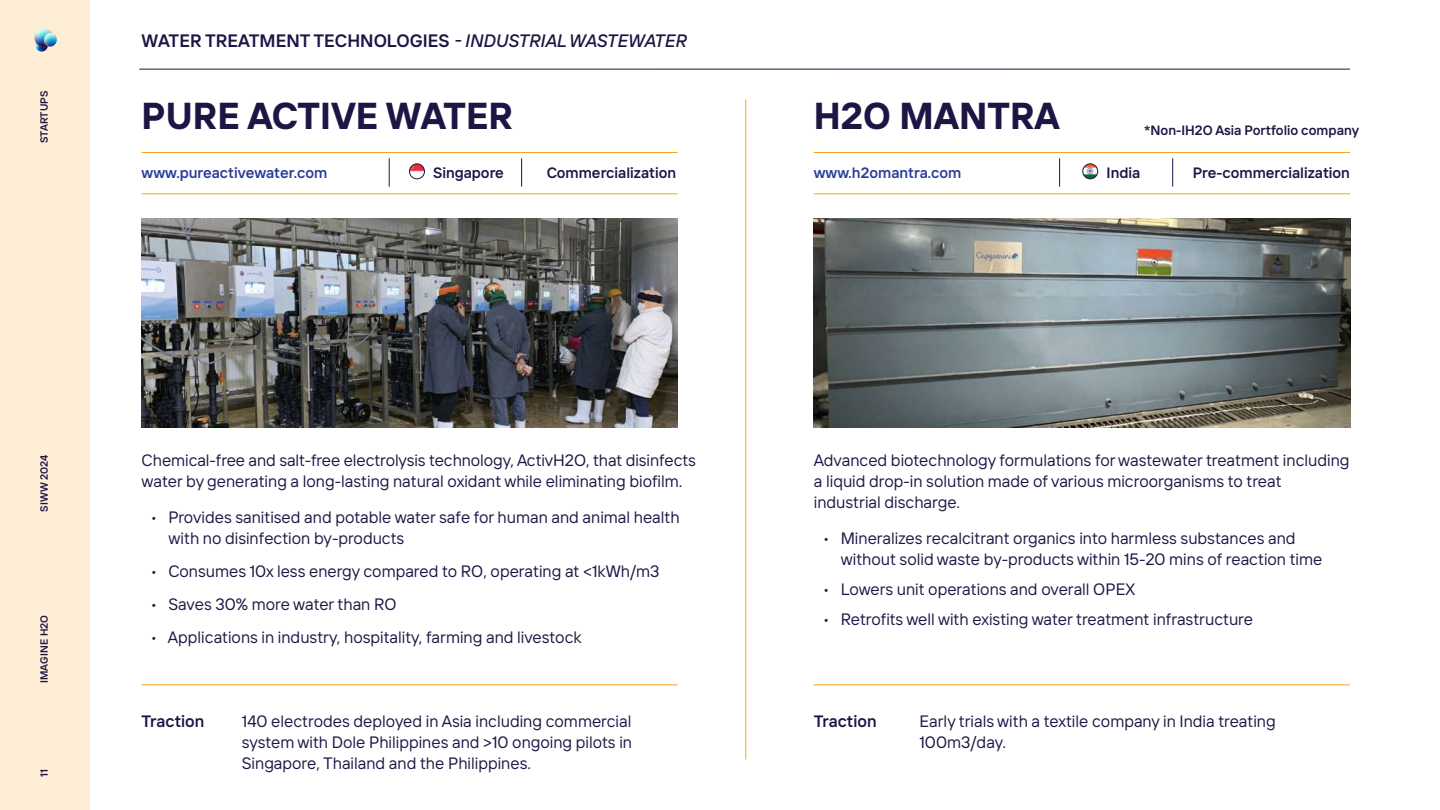
<style>
.page{position:relative;width:1440px;height:810px;background:#fff}
.page>*{position:absolute;margin:0;border:0;box-sizing:border-box;transform-origin:0 0}
.t1{font:700 37.5px "TT Interfaces";color:#1e1545}
.t2{font:600 18px "TT Interfaces";color:#1e1545}
.t3{font:16.5px/21px "TT Interfaces";color:#1e1545}
.t4{font:600 16.5px "TT Interfaces";color:#1e1545}
.t5{font:600 15px "TT Interfaces";color:#1e1545}
.t6{font:600 15px "TT Interfaces";color:#2b3c97}
.t7{font:600 13.5px "TT Interfaces";color:#1e1545}
.t8{font:600 10.5px "TT Interfaces";letter-spacing:.01em;color:#1e1545}
.s1{font-weight:500;font-style:italic}
</style>
<div class="page">
<div style="left:0;top:0;width:90px;height:810px;background:#feeed6"></div>
<svg style="left:34px;top:28px;width:23px;height:24px"></svg>
<hr style="left:142px;top:684px;width:536px;height:1px;background:#faa31a">
<hr style="left:745px;top:99px;width:1px;height:660px;background:#faa31a">
<hr style="left:814px;top:684px;width:536px;height:1px;background:#faa31a">
<hr style="left:814px;top:193px;width:536px;height:1px;background:#faa31a">
<hr style="left:814px;top:152px;width:536px;height:1px;background:#faa31a">
<svg style="left:1172px;top:158px;width:1px;height:29px"></svg>
<svg style="left:1059px;top:158px;width:1px;height:29px"></svg>
<hr style="left:142px;top:193px;width:536px;height:1px;background:#faa31a">
<hr style="left:142px;top:152px;width:536px;height:1px;background:#faa31a">
<svg style="left:521px;top:158px;width:1px;height:29px"></svg>
<svg style="left:389px;top:158px;width:1px;height:29px"></svg>
<hr style="left:139px;top:69px;width:1211px;height:1px;background:#1e1545">
<img style="left:1083px;top:164px;width:15px;height:15px;border-radius:7px">
<div style="left:1082px;top:163px;width:16px;height:16px;border:1px solid #1e1545;border-radius:50%"></div>
<img style="left:409px;top:164px;width:15px;height:15px;border-radius:7px">
<div style="left:409px;top:163px;width:16px;height:16px;border:1px solid #1e1545;border-radius:50%"></div>
<img style="left:814px;top:218px;width:536px;height:209px">
<img style="left:142px;top:218px;width:536px;height:209px">
<p class="t8" style="left:37px;top:143px;width:54px;rotate:-90deg">STARTUPS</p>
<p class="t2" style="left:142px;top:29px;width:546px">WATER TREATMENT TECHNOLOGIES <span class="s1">- INDUSTRIAL WASTEWATER</span></p>
<h1 class="t1" style="left:142px;top:91px;width:373px">PURE ACTIVE WATER</h1>
<p class="t6" style="left:142px;top:163px;width:187px">www.pureactivewater.com</p>
<p class="t5" style="left:433px;top:163px;width:72px">Singapore</p>
<p class="t5" style="left:547px;top:163px;width:131px">Commercialization</p>
<p class="t8" style="left:37px;top:512px;width:58px;rotate:-90deg">SIWW 2024</p>
<p class="t8" style="left:37px;top:683px;width:70px;rotate:-90deg">IMAGINE H2O</p>
<p class="t8" style="left:37px;top:777px;width:9px;rotate:-90deg">11</p>
<p class="t3" style="left:142px;top:449px;width:556px">Chemical-free and salt-free electrolysis technology, ActivH2O, that disinfects water by generating a long-lasting natural oxidant while eliminating biofilm.</p>
<p class="t3" style="left:169px;top:506px;width:513px;text-indent:-18px">• Provides sanitised and potable water safe for human and animal health with no disinfection by-products</p>
<p class="t3" style="left:151px;top:560px;width:510px">• Consumes 10x less energy compared to RO, operating at &lt;1kWh/m3</p>
<p class="t3" style="left:151px;top:593px;width:247px">• Saves 30% more water than RO</p>
<p class="t3" style="left:151px;top:626px;width:433px">• Applications in industry, hospitality, farming and livestock</p>
<p class="t4" style="left:142px;top:710px;width:64px">Traction</p>
<p class="t3" style="left:242px;top:710px;width:392px;text-align:justify">140 electrodes deployed in Asia including commercial system with Dole Philippines and &gt;10 ongoing pilots in Singapore, Thailand and the Philippines.</p>
<h1 class="t1" style="left:814px;top:91px;width:247px">H2O MANTRA</h1>
<p class="t6" style="left:814px;top:163px;width:149px">www.h2omantra.com</p>
<p class="t5" style="left:1107px;top:163px;width:35px">India</p>
<p class="t7" style="left:1144px;top:122px;width:216px">*Non-IH2O Asia Portfolio company</p>
<p class="t5" style="left:1193px;top:163px;width:159px">Pre-commercialization</p>
<p class="t3" style="left:814px;top:449px;width:537px">Advanced biotechnology formulations for wastewater treatment including a liquid drop-in solution made of various microorganisms to treat industrial discharge.</p>
<p class="t3" style="left:841px;top:527px;width:483px;text-indent:-18px">• Mineralizes recalcitrant organics into harmless substances and without solid waste by-products within 15-20 mins of reaction time</p>
<p class="t3" style="left:823px;top:578px;width:314px">• Lowers unit operations and overall OPEX</p>
<p class="t3" style="left:823px;top:608px;width:432px">• Retrofits well with existing water treatment infrastructure</p>
<p class="t4" style="left:814px;top:710px;width:64px">Traction</p>
<p class="t3" style="left:919px;top:710px;width:358px">Early trials with a textile company in India treating<br>100m3/day.</p>
</div>
